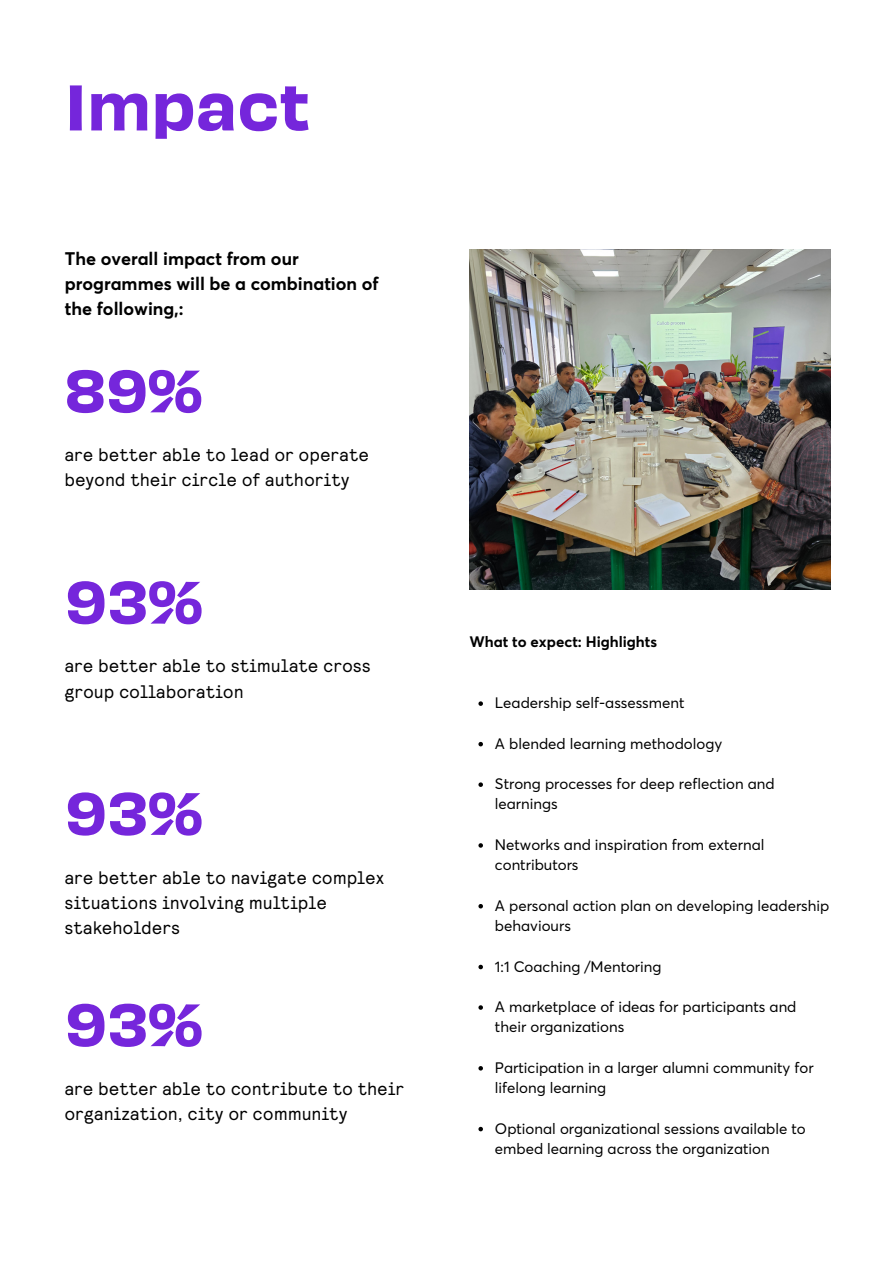
<style>
.page{position:relative;width:893px;height:1264px;background:#fff}
.page>*{position:absolute;margin:0;border:0;box-sizing:border-box;transform-origin:0 0}
.t1{font:60px "Obviously Semi";color:#7526db}
.t2{font:55.8px "Obviously Semi";color:#7526db}
.t3{font:18.15px/25px "Relative Faux Pro";letter-spacing:.03em;color:#000}
.t4{font:700 18px/24.8px "Averta";color:#000}
.t5{font:15px/20.2px "Averta";color:#000}
.t6{font:700 15px "Averta";color:#000}
</style>
<div class="page">
<img style="left:469px;top:249px;width:361px;height:340px">
<svg style="left:478px;top:701px;width:5px;height:5px"></svg>
<svg style="left:478px;top:742px;width:5px;height:4px"></svg>
<svg style="left:478px;top:782px;width:5px;height:5px"></svg>
<svg style="left:478px;top:843px;width:5px;height:4px"></svg>
<svg style="left:478px;top:904px;width:5px;height:4px"></svg>
<svg style="left:478px;top:964px;width:5px;height:5px"></svg>
<svg style="left:478px;top:1005px;width:5px;height:4px"></svg>
<svg style="left:478px;top:1066px;width:5px;height:4px"></svg>
<svg style="left:478px;top:1126px;width:5px;height:5px"></svg>
<h2 class="t1" style="left:65px;top:52px;width:247px">Impact</h2>
<p class="t4" style="left:65px;top:246px;width:315px">The overall impact from our programmes will be a combination of the following,:</p>
<h1 class="t2" style="left:65px;top:340px;width:139px">89%</h1>
<h3 class="t3" style="left:65px;top:441px;width:305px">are better able to lead or operate beyond their circle of authority</h3>
<h1 class="t2" style="left:65px;top:551px;width:139px">93%</h1>
<h3 class="t3" style="left:65px;top:652px;width:307px">are better able to stimulate cross group collaboration</h3>
<h1 class="t2" style="left:65px;top:762px;width:139px">93%</h1>
<h3 class="t3" style="left:65px;top:863px;width:320px">are better able to navigate complex situations involving multiple stakeholders</h3>
<h1 class="t2" style="left:65px;top:973px;width:139px">93%</h1>
<h3 class="t3" style="left:65px;top:1075px;width:340px">are better able to contribute to their organization, city or community</h3>
<h4 class="t6" style="left:469px;top:632px;width:189px">What to expect: Highlights</h4>
<p class="t5" style="left:495px;top:692px;width:191px">Leadership self-assessment</p>
<p class="t5" style="left:495px;top:733px;width:229px">A blended learning methodology</p>
<p class="t5" style="left:495px;top:773px;width:281px">Strong processes for deep reflection and learnings</p>
<p class="t5" style="left:495px;top:834px;width:271px">Networks and inspiration from external contributors</p>
<p class="t5" style="left:495px;top:895px;width:336px">A personal action plan on developing leadership behaviours</p>
<p class="t5" style="left:495px;top:956px;width:168px">1:1 Coaching /Mentoring</p>
<p class="t5" style="left:495px;top:996px;width:303px">A marketplace of ideas for participants and their organizations</p>
<p class="t5" style="left:495px;top:1057px;width:320px">Participation in a larger alumni community for lifelong learning</p>
<p class="t5" style="left:495px;top:1118px;width:312px">Optional organizational sessions available to embed learning across the organization</p>
</div>
